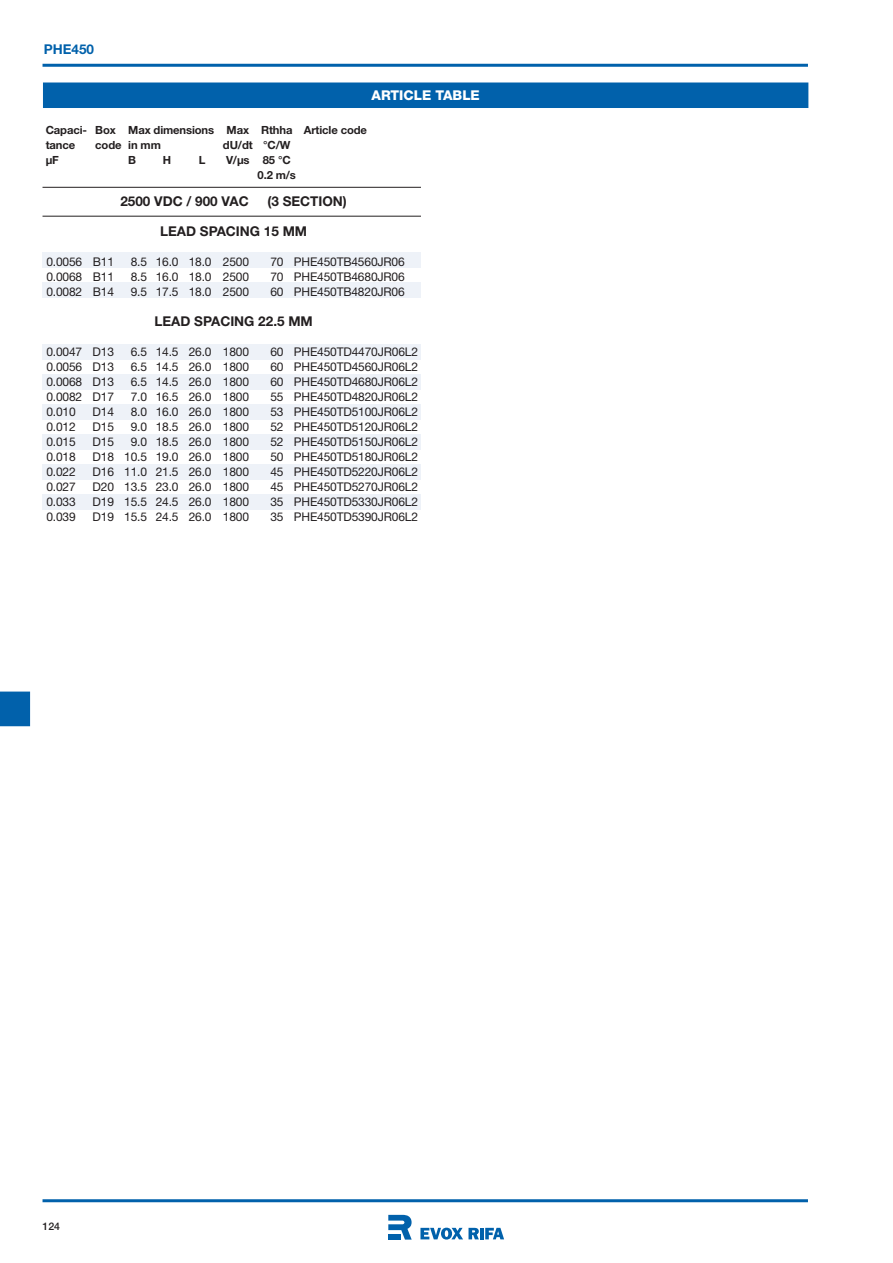
<style>
.page{position:relative;width:893px;height:1263px;background:#fff}
.page>*{position:absolute;margin:0;border:0;box-sizing:border-box;transform-origin:0 0}
.t1{font:700 13.5px "Helvetica Neue";color:#231f20}
.t2{font:800 13.5px "Helvetica Neue";color:#fff}
.t3{font:700 13.5px "Helvetica Neue";color:#0161ab}
.t4{font:12px "Helvetica Neue";letter-spacing:-.015em;color:#231f20}
.t5{font:700 11.25px/15px "Helvetica Neue";letter-spacing:-.01em;color:#231f20}
.t6{font:500 10.5px "Helvetica Neue";color:#231f20}
</style>
<div class="page">
<svg style="left:420px;top:1228px;width:59px;height:11px"></svg>
<hr style="left:480px;top:1228px;width:4px;height:11px;background:#0161ab">
<svg style="left:485px;top:1228px;width:19px;height:11px"></svg>
<svg style="left:388px;top:1215px;width:24px;height:24px"></svg>
<hr style="left:43px;top:1199px;width:765px;height:3px;background:#0161ab">
<hr style="left:43px;top:64px;width:765px;height:3px;background:#0161ab">
<div style="left:44px;top:83px;width:764px;height:24px;background:#0161ab"></div>
<div style="left:43px;top:82px;width:765px;height:26px;border:2px solid #0161ab"></div>
<div style="left:43px;top:464px;width:378px;height:15px;background:#eef2f8"></div>
<div style="left:43px;top:494px;width:378px;height:15px;background:#eef2f8"></div>
<div style="left:43px;top:404px;width:378px;height:15px;background:#eef2f8"></div>
<div style="left:43px;top:434px;width:378px;height:15px;background:#eef2f8"></div>
<div style="left:43px;top:344px;width:378px;height:15px;background:#eef2f8"></div>
<div style="left:43px;top:374px;width:378px;height:15px;background:#eef2f8"></div>
<div style="left:43px;top:253px;width:378px;height:15px;background:#eef2f8"></div>
<div style="left:43px;top:282px;width:378px;height:15px;background:#eef2f8"></div>
<hr style="left:43px;top:187px;width:378px;height:1px;background:#231f20">
<hr style="left:43px;top:216px;width:378px;height:1px;background:#231f20">
<svg style="left:0;top:692px;width:30px;height:34px"></svg>
<p class="t3" style="left:44px;top:41px;width:52px">PHE450</p>
<p class="t2" style="left:372px;top:87px;width:110px">ARTICLE TABLE</p>
<p class="t5" style="left:46px;top:122px;width:323px">Capaci- Box Max dimensions Max Rthha Article code tance</p>
<p class="t5" style="left:95px;top:137px;width:67px">code in mm</p>
<p class="t5" style="left:223px;top:137px;width:69px">dU/dt °C/W</p>
<p class="t5" style="left:46px;top:152px;width:15px">µF</p>
<p class="t5" style="left:128px;top:152px;width:9px">B</p>
<p class="t5" style="left:163px;top:152px;width:10px">H</p>
<p class="t5" style="left:199px;top:152px;width:8px">L</p>
<p class="t5" style="left:258px;top:152px;width:40px;text-indent:-32px">V/µs 85 °C<br>0.2 m/s</p>
<p class="t1" style="left:120px;top:193px;width:130px">2500 VDC / 900 VAC</p>
<p class="t1" style="left:267px;top:193px;width:81px">(3 SECTION)</p>
<p class="t1" style="left:160px;top:223px;width:149px">LEAD SPACING 15 MM</p>
<p class="t4" style="left:46px;top:255px;width:69px">0.0056 B11</p>
<p class="t4" style="left:131px;top:255px;width:120px">8.5 16.0 18.0 2500</p>
<p class="t4" style="left:270px;top:255px;width:136px">70 PHE450TB4560JR06</p>
<p class="t4" style="left:46px;top:270px;width:69px">0.0068 B11</p>
<p class="t4" style="left:131px;top:270px;width:120px">8.5 16.0 18.0 2500</p>
<p class="t4" style="left:270px;top:270px;width:136px">70 PHE450TB4680JR06</p>
<p class="t4" style="left:46px;top:285px;width:69px">0.0082 B14</p>
<p class="t4" style="left:131px;top:285px;width:120px">9.5 17.5 18.0 2500</p>
<p class="t4" style="left:270px;top:285px;width:136px">60 PHE450TB4820JR06</p>
<p class="t1" style="left:155px;top:313px;width:160px">LEAD SPACING 22.5 MM</p>
<p class="t4" style="left:46px;top:345px;width:69px">0.0047 D13</p>
<p class="t4" style="left:131px;top:345px;width:120px">6.5 14.5 26.0 1800</p>
<p class="t4" style="left:270px;top:345px;width:149px">60 PHE450TD4470JR06L2</p>
<p class="t4" style="left:46px;top:360px;width:69px">0.0056 D13</p>
<p class="t4" style="left:131px;top:360px;width:120px">6.5 14.5 26.0 1800</p>
<p class="t4" style="left:270px;top:360px;width:149px">60 PHE450TD4560JR06L2</p>
<p class="t4" style="left:46px;top:375px;width:69px">0.0068 D13</p>
<p class="t4" style="left:131px;top:375px;width:120px">6.5 14.5 26.0 1800</p>
<p class="t4" style="left:270px;top:375px;width:149px">60 PHE450TD4680JR06L2</p>
<p class="t4" style="left:46px;top:390px;width:69px">0.0082 D17</p>
<p class="t4" style="left:131px;top:390px;width:120px">7.0 16.5 26.0 1800</p>
<p class="t4" style="left:270px;top:390px;width:149px">55 PHE450TD4820JR06L2</p>
<p class="t4" style="left:46px;top:405px;width:31px">0.010</p>
<p class="t4" style="left:93px;top:405px;width:23px">D14</p>
<p class="t4" style="left:131px;top:405px;width:120px">8.0 16.0 26.0 1800</p>
<p class="t4" style="left:270px;top:405px;width:149px">53 PHE450TD5100JR06L2</p>
<p class="t4" style="left:46px;top:420px;width:31px">0.012</p>
<p class="t4" style="left:93px;top:420px;width:23px">D15</p>
<p class="t4" style="left:131px;top:420px;width:120px">9.0 18.5 26.0 1800</p>
<p class="t4" style="left:270px;top:420px;width:149px">52 PHE450TD5120JR06L2</p>
<p class="t4" style="left:46px;top:435px;width:31px">0.015</p>
<p class="t4" style="left:93px;top:435px;width:23px">D15</p>
<p class="t4" style="left:131px;top:435px;width:120px">9.0 18.5 26.0 1800</p>
<p class="t4" style="left:270px;top:435px;width:149px">52 PHE450TD5150JR06L2</p>
<p class="t4" style="left:46px;top:450px;width:31px">0.018</p>
<p class="t4" style="left:93px;top:450px;width:158px">D18 10.5 19.0 26.0 1800</p>
<p class="t4" style="left:270px;top:450px;width:149px">50 PHE450TD5180JR06L2</p>
<p class="t4" style="left:46px;top:465px;width:31px">0.022</p>
<p class="t4" style="left:93px;top:465px;width:158px">D16 11.0 21.5 26.0 1800</p>
<p class="t4" style="left:270px;top:465px;width:149px">45 PHE450TD5220JR06L2</p>
<p class="t4" style="left:46px;top:480px;width:31px">0.027</p>
<p class="t4" style="left:93px;top:480px;width:158px">D20 13.5 23.0 26.0 1800</p>
<p class="t4" style="left:270px;top:480px;width:149px">45 PHE450TD5270JR06L2</p>
<p class="t4" style="left:46px;top:495px;width:31px">0.033</p>
<p class="t4" style="left:93px;top:495px;width:158px">D19 15.5 24.5 26.0 1800</p>
<p class="t4" style="left:270px;top:495px;width:149px">35 PHE450TD5330JR06L2</p>
<p class="t4" style="left:46px;top:510px;width:31px">0.039</p>
<p class="t4" style="left:93px;top:510px;width:158px">D19 15.5 24.5 26.0 1800</p>
<p class="t4" style="left:270px;top:510px;width:149px">35 PHE450TD5390JR06L2</p>
<p class="t6" style="left:43px;top:1220px;width:19px">124</p>
</div>
